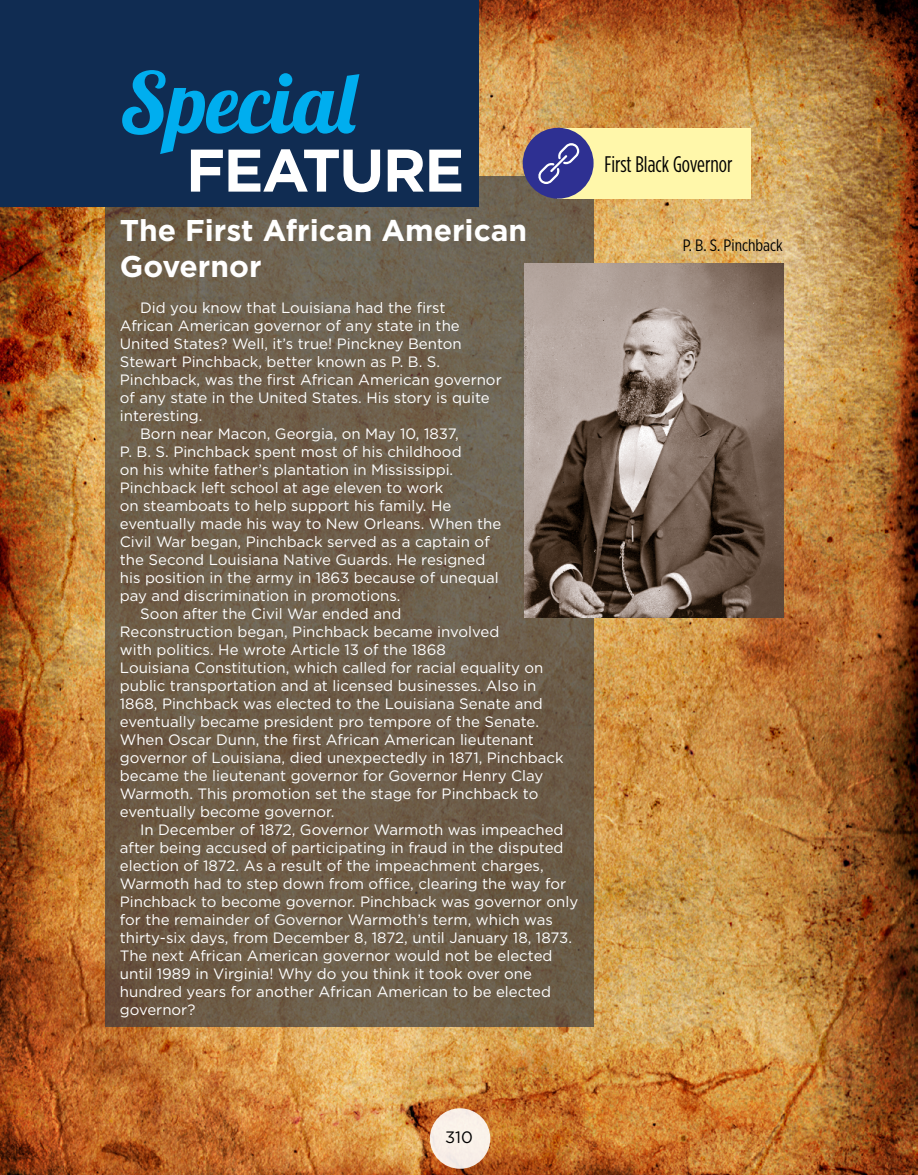
<style>
.page{position:relative;width:918px;height:1175px;background:#fff}
.page>*{position:absolute;margin:0;border:0;box-sizing:border-box;transform-origin:0 0}
.t1{font:84px "Lobster 1.4";color:#00aeef}
.t2{font:700 60px "Gotham";letter-spacing:-.03em;color:#fff}
.t3{font:700 30px/36px "Gotham";color:#fff}
.t4{font:22.5px "Gotham Condensed";color:#000}
.t5{font:16.5px "Gotham X Narrow";color:#000}
.t6{font:16.5px "Gotham";color:#000}
.t7{font:15px "Gotham";color:#fff}
</style>
<div class="page">
<img style="left:0;top:0;width:918px;height:1174px">
<svg style="left:105px;top:176px;width:488px;height:850px;background:#6d5e4a"></svg>
<div style="left:0;top:0;width:479px;height:207px;background:#102c52"></div>
<img style="left:524px;top:264px;width:259px;height:354px">
<div style="left:430px;top:1108px;width:60px;height:60px;background:#f9f0e8;border-radius:50%"></div>
<div style="left:557px;top:128px;width:194px;height:70px;background:#fff7aa"></div>
<div style="left:523px;top:128px;width:71px;height:71px;background:#2e3092;border-radius:50%"></div>
<svg style="left:538px;top:143px;width:41px;height:41px"></svg>
<h1 class="t1" style="left:120px;top:49px;width:237px">Special</h1>
<h2 class="t2" style="left:186px;top:131px;width:280px">FEATURE</h2>
<h3 class="t3" style="left:120px;top:212px;width:409px">The First African American<br>Governor</h3>
<p class="t7" style="left:140px;top:298px;width:307px">Did you know that Louisiana had the first</p>
<p class="t7" style="left:120px;top:316px;width:341px">African American governor of any state in the</p>
<p class="t7" style="left:120px;top:334px;width:343px">United States? Well, it’s true! Pinckney Benton</p>
<p class="t7" style="left:120px;top:352px;width:322px">Stewart Pinchback, better known as P. B. S.</p>
<p class="t7" style="left:120px;top:370px;width:383px">Pinchback, was the first African American governor</p>
<p class="t7" style="left:120px;top:388px;width:371px">of any state in the United States. His story is quite</p>
<p class="t7" style="left:120px;top:406px;width:84px">interesting.</p>
<p class="t7" style="left:140px;top:424px;width:320px">Born near Macon, Georgia, on May 10, 1837,</p>
<p class="t7" style="left:120px;top:442px;width:343px">P. B. S. Pinchback spent most of his childhood</p>
<p class="t7" style="left:120px;top:460px;width:335px">on his white father’s plantation in Mississippi.</p>
<p class="t7" style="left:120px;top:478px;width:325px">Pinchback left school at age eleven to work</p>
<p class="t7" style="left:120px;top:496px;width:333px">on steamboats to help support his family. He</p>
<p class="t7" style="left:120px;top:514px;width:383px">eventually made his way to New Orleans. When the</p>
<p class="t7" style="left:120px;top:532px;width:371px">Civil War began, Pinchback served as a captain of</p>
<p class="t7" style="left:120px;top:550px;width:367px">the Second Louisiana Native Guards. He resigned</p>
<p class="t7" style="left:120px;top:568px;width:381px">his position in the army in 1863 because of unequal</p>
<p class="t7" style="left:120px;top:586px;width:282px">pay and discrimination in promotions.</p>
<p class="t7" style="left:140px;top:604px;width:263px">Soon after the Civil War ended and</p>
<p class="t7" style="left:120px;top:622px;width:381px">Reconstruction began, Pinchback became involved</p>
<p class="t7" style="left:120px;top:640px;width:327px">with politics. He wrote Article 13 of the 1868</p>
<p class="t7" style="left:120px;top:658px;width:425px">Louisiana Constitution, which called for racial equality on</p>
<p class="t7" style="left:120px;top:676px;width:418px">public transportation and at licensed businesses. Also in</p>
<p class="t7" style="left:120px;top:694px;width:424px">1868, Pinchback was elected to the Louisiana Senate and</p>
<p class="t7" style="left:120px;top:712px;width:421px">eventually became president pro tempore of the Senate.</p>
<p class="t7" style="left:120px;top:730px;width:416px">When Oscar Dunn, the first African American lieutenant</p>
<p class="t7" style="left:120px;top:748px;width:445px">governor of Louisiana, died unexpectedly in 1871, Pinchback</p>
<p class="t7" style="left:120px;top:766px;width:425px">became the lieutenant governor for Governor Henry Clay</p>
<p class="t7" style="left:120px;top:784px;width:420px">Warmoth. This promotion set the stage for Pinchback to</p>
<p class="t7" style="left:120px;top:802px;width:216px">eventually become governor.</p>
<p class="t7" style="left:140px;top:820px;width:425px">In December of 1872, Governor Warmoth was impeached</p>
<p class="t7" style="left:120px;top:838px;width:445px">after being accused of participating in fraud in the disputed</p>
<p class="t7" style="left:120px;top:856px;width:425px">election of 1872. As a result of the impeachment charges,</p>
<p class="t7" style="left:120px;top:874px;width:448px">Warmoth had to step down from office, clearing the way for</p>
<p class="t7" style="left:120px;top:892px;width:460px">Pinchback to become governor. Pinchback was governor only</p>
<p class="t7" style="left:120px;top:910px;width:435px">for the remainder of Governor Warmoth’s term, which was</p>
<p class="t7" style="left:120px;top:928px;width:454px">thirty-six days, from December 8, 1872, until January 18, 1873.</p>
<p class="t7" style="left:120px;top:946px;width:434px">The next African American governor would not be elected</p>
<p class="t7" style="left:120px;top:964px;width:414px">until 1989 in Virginia! Why do you think it took over one</p>
<p class="t7" style="left:120px;top:982px;width:433px">hundred years for another African American to be elected</p>
<p class="t7" style="left:120px;top:1000px;width:77px">governor?</p>
<h3 class="t4" style="left:605px;top:151px;width:129px">First Black Governor</h3>
<p class="t5" style="left:683px;top:235px;width:102px">P. B. S. Pinchback</p>
<p class="t6" style="left:445px;top:1126px;width:29px">310</p>
</div>
